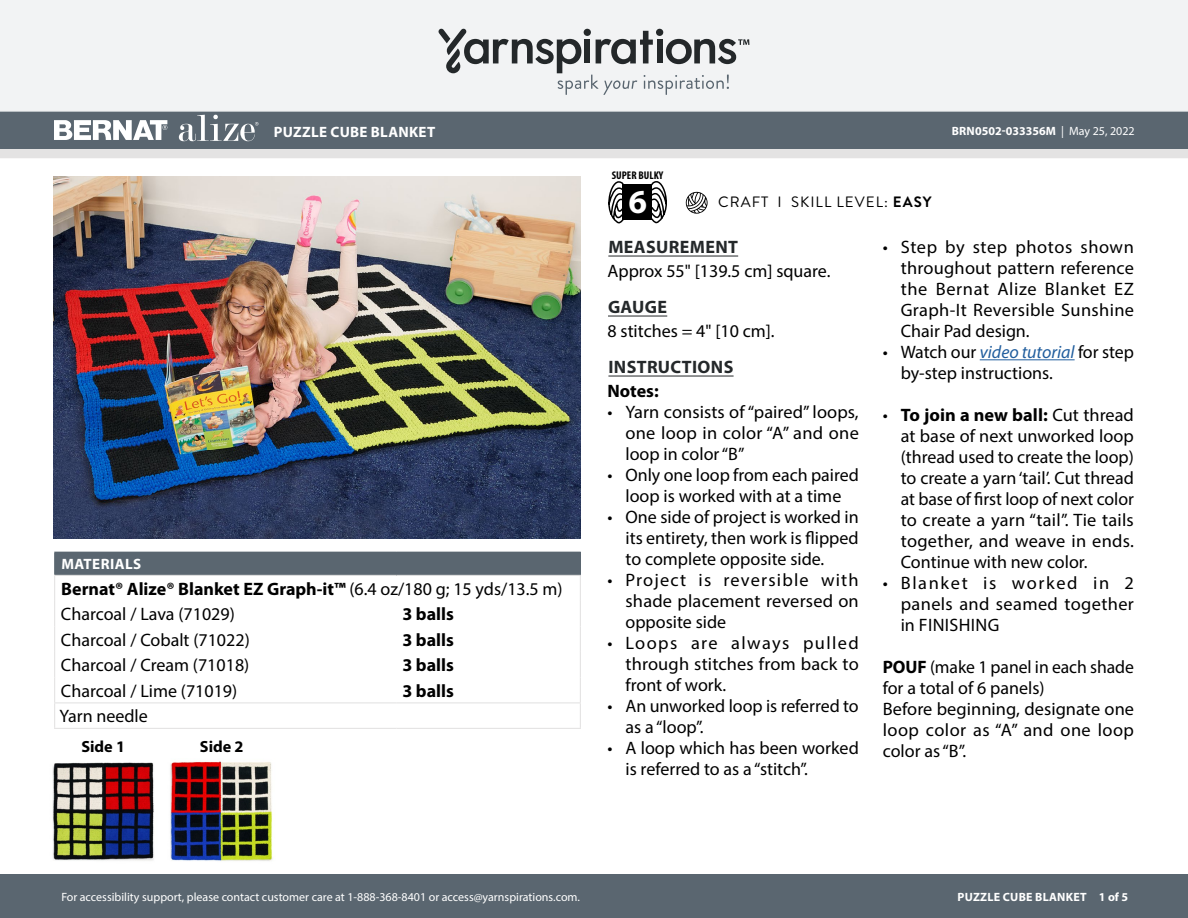
<style>
.page{position:relative;width:1188px;height:918px;background:#fff}
.page>*{position:absolute;margin:0;border:0;box-sizing:border-box;transform-origin:0 0}
.t1{font:700 33.6px "Myriad Pro";color:#fff}
.Body_-__Auto_Style_w{font:18px/21px "Myriad Pro";color:#000;text-align:justify}
.Material_-__Colors_i{font:18px "Myriad Pro";color:#000}
.Materials_-_Brand{font:700 18px "Myriad Pro";color:#000}
.Body_-_HEADERS_-_Und{font:700 18px "Myriad Pro";letter-spacing:.02em;color:#24282a}
.Material_-__Colors_i-2{font:700 18px "Myriad Pro";color:#000}
.Body_-__Auto_Style_w-2{font:700 18px "Myriad Pro";color:#000}
.Body_-__Color_coded{font:700 16.2px "Myriad Pro";color:#000}
.Materials_-__Header{font:700 15px "Myriad Pro";letter-spacing:.02em;color:#fff}
.Type_of_pattern___Sk{font:15px "Brandon Grotesque";letter-spacing:.07em;color:#000}
.t2{font:12px "Myriad Pro";color:#fff}
.t3{font:700 12px "Myriad Pro";color:#fff}
.t4{font:700 12px "Myriad Pro";letter-spacing:.02em;color:#fff}
.t5{font:700 condensed 11.25px "Myriad Pro";color:#000}
.s1{font-weight:400}
.s2{font-weight:700}
.s3{font-style:italic;color:#215e9e}
</style>
<div class="page">
<div style="left:0;top:875px;width:1188px;height:43px;background:#5a6670"></div>
<div style="left:0;top:149px;width:1188px;height:9px;background:#e4e3e3"></div>
<div style="left:0;top:111px;width:1188px;height:38px;background:#5a6670"></div>
<div style="left:0;top:0;width:1188px;height:112px;background:#f2f3f4"></div>
<svg style="left:438px;top:29px;width:311px;height:66px"></svg>
<svg style="left:54px;top:120px;width:113px;height:20px"></svg>
<svg style="left:179px;top:115px;width:80px;height:26px"></svg>
<svg style="left:685px;top:192px;width:23px;height:22px"></svg>
<svg style="left:608px;top:181px;width:16px;height:42px"></svg>
<svg style="left:651px;top:181px;width:16px;height:42px"></svg>
<div style="left:622px;top:184px;width:30px;height:36px;background:#000"></div>
<img style="left:54px;top:177px;width:527px;height:362px">
<hr style="left:608px;top:256px;width:130px;height:1px;background:#24282a">
<hr style="left:608px;top:316px;width:59px;height:1px;background:#24282a">
<hr style="left:608px;top:376px;width:126px;height:1px;background:#24282a">
<hr style="left:980px;top:359px;width:95px;height:1px;background:#215e9e">
<div style="left:55px;top:552px;width:525px;height:23px;background:#5a6670"></div>
<hr style="left:54px;top:552px;width:342px;height:1px;background:#5a6670">
<hr style="left:396px;top:552px;width:185px;height:1px;background:#5a6670">
<hr style="left:54px;top:575px;width:342px;height:1px;background:#e4e3e3">
<hr style="left:396px;top:575px;width:185px;height:1px;background:#e4e3e3">
<hr style="left:54px;top:702px;width:342px;height:1px;background:#e4e3e3">
<svg style="left:54px;top:553px;width:1px;height:175px"></svg>
<hr style="left:396px;top:702px;width:185px;height:1px;background:#e4e3e3">
<svg style="left:580px;top:553px;width:1px;height:175px"></svg>
<hr style="left:54px;top:728px;width:342px;height:1px;background:#e4e3e3">
<hr style="left:396px;top:728px;width:185px;height:1px;background:#e4e3e3">
<img style="left:52px;top:762px;width:102px;height:99px">
<img style="left:170px;top:761px;width:103px;height:100px">
<p class="Materials_-__Header" style="left:274px;top:122px;width:163px">PUZZLE CUBE BLANKET</p>
<p class="t3" style="left:952px;top:123px;width:184px">BRN0502-033356M <span class="s1">| May 25, 2022</span></p>
<p class="t5" style="left:612px;top:168px;width:53px">SUPER BULKY</p>
<h1 class="t1" style="left:629px;top:180px;width:20px">6</h1>
<p class="Body_-_HEADERS_-_Und" style="left:608px;top:235px;width:131px">MEASUREMENT</p>
<p class="Body_-__Auto_Style_w" style="left:608px;top:260px;width:224px">Approx 55" [139.5 cm] square.</p>
<p class="Body_-_HEADERS_-_Und" style="left:608px;top:295px;width:61px">GAUGE</p>
<p class="Body_-__Auto_Style_w" style="left:608px;top:320px;width:169px">8 stitches = 4" [10 cm].</p>
<p class="Body_-_HEADERS_-_Und" style="left:608px;top:355px;width:126px">INSTRUCTIONS</p>
<p class="Body_-__Auto_Style_w-2" style="left:608px;top:379px;width:53px">Notes:</p>
<p class="Body_-__Auto_Style_w" style="left:626px;top:401px;width:235px;text-indent:-18px">• Yarn consists of “paired” loops, one loop in color “A” and one loop in color “B”</p>
<p class="Body_-__Auto_Style_w" style="left:608px;top:464px;width:253px;text-align:center">• Only one loop from each paired loop is worked with at a time</p>
<p class="Body_-__Auto_Style_w" style="left:626px;top:506px;width:235px;text-indent:-18px">• One side of project is worked in its entirety, then work is flipped to complete opposite side.</p>
<p class="Body_-__Auto_Style_w" style="left:626px;top:569px;width:235px;text-indent:-18px">• Project is reversible with shade placement reversed on opposite side</p>
<p class="Body_-__Auto_Style_w" style="left:626px;top:632px;width:235px;text-indent:-18px">• Loops are always pulled through stitches from back to front of work.</p>
<p class="Body_-__Auto_Style_w" style="left:626px;top:695px;width:235px;text-indent:-18px">• An unworked loop is referred to as a “loop”.</p>
<p class="Body_-__Auto_Style_w" style="left:626px;top:737px;width:235px;text-indent:-18px">• A loop which has been worked is referred to as a “stitch”.</p>
<p class="Type_of_pattern___Sk" style="left:718px;top:192px;width:215px">CRAFT I SKILL LEVEL: <span class="s2">EASY</span></p>
<p class="Body_-__Auto_Style_w" style="left:901px;top:236px;width:235px;text-indent:-18px">• Step by step photos shown throughout pattern reference the Bernat Alize Blanket EZ Graph-It Reversible Sunshine Chair Pad design.</p>
<p class="Body_-__Auto_Style_w" style="left:901px;top:341px;width:235px;text-indent:-18px">• Watch our <span class="s3">video tutorial</span> for step by-step instructions.</p>
<p class="Body_-__Auto_Style_w" style="left:901px;top:404px;width:235px;text-indent:-18px">• <span class="s2">To join a new ball:</span> Cut thread at base of next unworked loop (thread used to create the loop) to create a yarn ‘tail’. Cut thread at base of first loop of next color to create a yarn “tail”. Tie tails together, and weave in ends.<br>Continue with new color.</p>
<p class="Body_-__Auto_Style_w" style="left:901px;top:572px;width:235px;text-indent:-18px">• Blanket is worked in 2 panels and seamed together in FINISHING</p>
<p class="Body_-__Auto_Style_w" style="left:883px;top:656px;width:253px"><span class="s2">POUF</span> (make 1 panel in each shade for a total of 6 panels)</p>
<p class="Body_-__Auto_Style_w" style="left:883px;top:698px;width:253px">Before beginning, designate one loop color as “A” and one loop color as “B”.</p>
<p class="Materials_-__Header" style="left:61px;top:555px;width:81px">MATERIALS</p>
<p class="Materials_-_Brand" style="left:61px;top:577px;width:503px">Bernat® Alize® Blanket EZ Graph-it™ <span class="s1">(6.4 oz/180 g; 15 yds/13.5 m)</span></p>
<p class="Material_-__Colors_i" style="left:61px;top:603px;width:175px">Charcoal / Lava (71029)</p>
<p class="Material_-__Colors_i-2" style="left:402px;top:603px;width:53px">3 balls</p>
<p class="Material_-__Colors_i" style="left:61px;top:629px;width:190px">Charcoal / Cobalt (71022)</p>
<p class="Material_-__Colors_i-2" style="left:402px;top:628px;width:53px">3 balls</p>
<p class="Material_-__Colors_i" style="left:61px;top:654px;width:190px">Charcoal / Cream (71018)</p>
<p class="Material_-__Colors_i-2" style="left:402px;top:654px;width:53px">3 balls</p>
<p class="Material_-__Colors_i" style="left:61px;top:680px;width:178px">Charcoal / Lime (71019)</p>
<p class="Material_-__Colors_i-2" style="left:402px;top:679px;width:53px">3 balls</p>
<p class="Material_-__Colors_i" style="left:60px;top:705px;width:90px">Yarn needle</p>
<p class="Body_-__Color_coded" style="left:81px;top:736px;width:45px">Side 1</p>
<p class="Body_-__Color_coded" style="left:200px;top:736px;width:45px">Side 2</p>
<p class="t2" style="left:61px;top:889px;width:520px">For accessibility support, please contact customer care at 1-888-368-8401 or access@yarnspirations.com.</p>
<p class="t4" style="left:957px;top:889px;width:172px">PUZZLE CUBE BLANKET 1 of 5</p>
</div>
